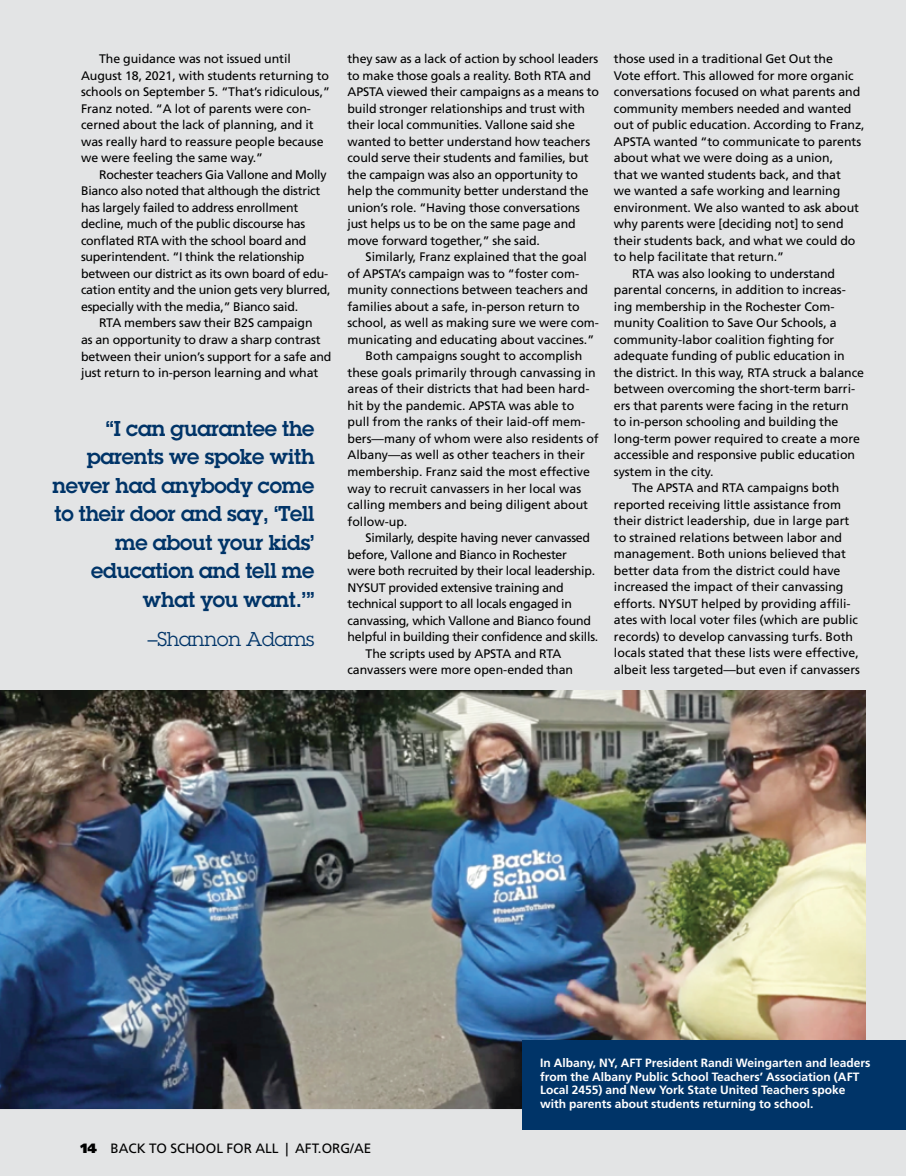
<style>
.page{position:relative;width:906px;height:1176px;background:#fff}
.page>*{position:absolute;margin:0;border:0;box-sizing:border-box;transform-origin:0 0}
.t1{font:600 21px/28.5px "Lubalin Graph Std";letter-spacing:-.01em;color:#003468;text-align:right}
.t2{font:19.5px "Lubalin Graph Std";letter-spacing:-.01em;color:#003468}
.t3{font:13.5px "Frutiger LT Std";color:#000}
.t4{font:12.3px/16.5px "Frutiger LT Std";letter-spacing:-.005em;color:#000}
.t5{font:700 12px/13.5px "Frutiger LT Std";color:#fff}
.s1{font-weight:900}
</style>
<div class="page">
<div style="left:0;top:0;width:905px;height:1175px;background:#e3e4e5"></div>
<img style="left:0;top:690px;width:865px;height:418px">
<div style="left:522px;top:1039px;width:383px;height:90px;background:#003468"></div>
<p class="t4" style="left:81px;top:51px;width:250px;text-indent:18px">The guidance was not issued until August 18, 2021, with students returning to schools on September 5. “That’s ridiculous,” Franz noted. “A lot of parents were con&shy;cerned about the lack of planning, and it was really hard to reassure people because we were feeling the same way.”</p>
<p class="t4" style="left:81px;top:166px;width:251px;text-indent:18px">Rochester teachers Gia Vallone and Molly Bianco also noted that although the district has largely failed to address enrollment decline, much of the public discourse has conflated RTA with the school board and superintendent. “I think the relationship between our district as its own board of edu&shy;cation entity and the union gets very blurred, especially with the media,” Bianco said.</p>
<p class="t4" style="left:81px;top:315px;width:252px;text-indent:18px">RTA members saw their B2S campaign<br>as an opportunity to draw a sharp contrast between their union’s support for a safe and just return to in-person learning and what</p>
<h1 class="t1" style="left:53px;top:413px;width:263px">“I can guarantee the parents we spoke with never had anybody come to their door and say, ‘Tell me about your kids’ education and tell me what you want.’”</h1>
<h2 class="t2" style="left:148px;top:626px;width:168px">–Shannon Adams</h2>
<p class="t4" style="left:347px;top:51px;width:253px">they saw as a lack of action by school leaders to make those goals a reality. Both RTA and APSTA viewed their campaigns as a means to build stronger relationships and trust with their local communities. Vallone said she wanted to better understand how teachers could serve their students and families, but the campaign was also an opportunity to help the community better understand the union’s role. “Having those conversations just helps us to be on the same page and move forward together,” she said.</p>
<p class="t4" style="left:365px;top:249px;width:223px">Similarly, Franz explained that the goal</p>
<p class="t4" style="left:347px;top:265px;width:233px">of APSTA’s campaign was to “foster com-</p>
<p class="t4" style="left:347px;top:282px;width:242px">munity connections between teachers and</p>
<p class="t4" style="left:347px;top:298px;width:233px">families about a safe, in-person return to</p>
<p class="t4" style="left:347px;top:315px;width:253px">school, as well as making sure we were com-</p>
<p class="t4" style="left:347px;top:331px;width:248px">municating and educating about vaccines.”</p>
<p class="t4" style="left:365px;top:348px;width:218px">Both campaigns sought to accomplish</p>
<p class="t4" style="left:347px;top:364px;width:249px">these goals primarily through canvassing in</p>
<p class="t4" style="left:347px;top:381px;width:243px">areas of their districts that had been hard-</p>
<p class="t4" style="left:347px;top:397px;width:228px">hit by the pandemic. APSTA was able to</p>
<p class="t4" style="left:347px;top:414px;width:239px">pull from the ranks of their laid-off mem-</p>
<p class="t4" style="left:347px;top:430px;width:252px">bers—many of whom were also residents of</p>
<p class="t4" style="left:347px;top:447px;width:239px">Albany—as well as other teachers in their</p>
<p class="t4" style="left:347px;top:463px;width:244px">membership. Franz said the most effective</p>
<p class="t4" style="left:347px;top:480px;width:235px">way to recruit canvassers in her local was</p>
<p class="t4" style="left:347px;top:496px;width:242px">calling members and being diligent about</p>
<p class="t4" style="left:347px;top:513px;width:61px">follow-up.</p>
<p class="t4" style="left:365px;top:529px;width:226px">Similarly, despite having never canvassed</p>
<p class="t4" style="left:347px;top:546px;width:221px">before, Vallone and Bianco in Rochester</p>
<p class="t4" style="left:347px;top:562px;width:249px">were both recruited by their local leadership.</p>
<p class="t4" style="left:347px;top:579px;width:217px">NYSUT provided extensive training and</p>
<p class="t4" style="left:347px;top:595px;width:226px">technical support to all locals engaged in</p>
<p class="t4" style="left:347px;top:612px;width:245px">canvassing, which Vallone and Bianco found</p>
<p class="t4" style="left:347px;top:628px;width:252px">helpful in building their confidence and skills.</p>
<p class="t4" style="left:365px;top:645px;width:197px">The scripts used by APSTA and RTA</p>
<p class="t4" style="left:347px;top:661px;width:227px">canvassers were more open-ended than</p>
<p class="t4" style="left:613px;top:51px;width:220px">those used in a traditional Get Out the</p>
<p class="t4" style="left:613px;top:67px;width:241px">Vote effort. This allowed for more organic</p>
<p class="t4" style="left:613px;top:84px;width:248px">conversations focused on what parents and</p>
<p class="t4" style="left:613px;top:100px;width:239px">community members needed and wanted</p>
<p class="t4" style="left:613px;top:117px;width:252px">out of public education. According to Franz,</p>
<p class="t4" style="left:613px;top:133px;width:248px">APSTA wanted “to communicate to parents</p>
<p class="t4" style="left:613px;top:150px;width:220px">about what we were doing as a union,</p>
<p class="t4" style="left:613px;top:166px;width:228px">that we wanted students back, and that</p>
<p class="t4" style="left:613px;top:183px;width:228px">we wanted a safe working and learning</p>
<p class="t4" style="left:613px;top:199px;width:246px">environment. We also wanted to ask about</p>
<p class="t4" style="left:613px;top:216px;width:231px">why parents were [deciding not] to send</p>
<p class="t4" style="left:613px;top:232px;width:243px">their students back, and what we could do</p>
<p class="t4" style="left:613px;top:249px;width:172px">to help facilitate that return.”</p>
<p class="t4" style="left:631px;top:265px;width:204px">RTA was also looking to understand</p>
<p class="t4" style="left:613px;top:282px;width:233px">parental concerns, in addition to increas-</p>
<p class="t4" style="left:613px;top:298px;width:222px">ing membership in the Rochester Com-</p>
<p class="t4" style="left:613px;top:315px;width:224px">munity Coalition to Save Our Schools, a</p>
<p class="t4" style="left:613px;top:331px;width:222px">community-labor coalition fighting for</p>
<p class="t4" style="left:613px;top:348px;width:232px">adequate funding of public education in</p>
<p class="t4" style="left:613px;top:364px;width:251px">the district. In this way, RTA struck a balance</p>
<p class="t4" style="left:613px;top:381px;width:242px">between overcoming the short-term barri-</p>
<p class="t4" style="left:613px;top:397px;width:236px">ers that parents were facing in the return</p>
<p class="t4" style="left:613px;top:414px;width:226px">to in-person schooling and building the</p>
<p class="t4" style="left:613px;top:430px;width:247px">long-term power required to create a more</p>
<p class="t4" style="left:613px;top:446px;width:242px">accessible and responsive public education</p>
<p class="t4" style="left:613px;top:463px;width:101px">system in the city.</p>
<p class="t4" style="left:631px;top:479px;width:209px">The APSTA and RTA campaigns both</p>
<p class="t4" style="left:613px;top:496px;width:228px">reported receiving little assistance from</p>
<p class="t4" style="left:613px;top:512px;width:237px">their district leadership, due in large part</p>
<p class="t4" style="left:613px;top:529px;width:229px">to strained relations between labor and</p>
<p class="t4" style="left:613px;top:545px;width:233px">management. Both unions believed that</p>
<p class="t4" style="left:613px;top:562px;width:228px">better data from the district could have</p>
<p class="t4" style="left:613px;top:578px;width:231px">increased the impact of their canvassing</p>
<p class="t4" style="left:613px;top:595px;width:238px">efforts. NYSUT helped by providing affili-</p>
<p class="t4" style="left:613px;top:611px;width:245px">ates with local voter files (which are public</p>
<p class="t4" style="left:613px;top:628px;width:240px">records) to develop canvassing turfs. Both</p>
<p class="t4" style="left:613px;top:644px;width:246px">locals stated that these lists were effective,</p>
<p class="t4" style="left:613px;top:661px;width:247px">albeit less targeted—but even if canvassers</p>
<p class="t5" style="left:540px;top:1056px;width:331px">In Albany, NY, AFT President Randi Weingarten and leaders from the Albany Public School Teachers’ Association (AFT Local 2455) and New York State United Teachers spoke with parents about students returning to school.</p>
<p class="t3" style="left:80px;top:1139px;width:292px"><span class="s1">14</span> BACK TO SCHOOL FOR ALL | AFT.ORG/AE</p>
</div>
